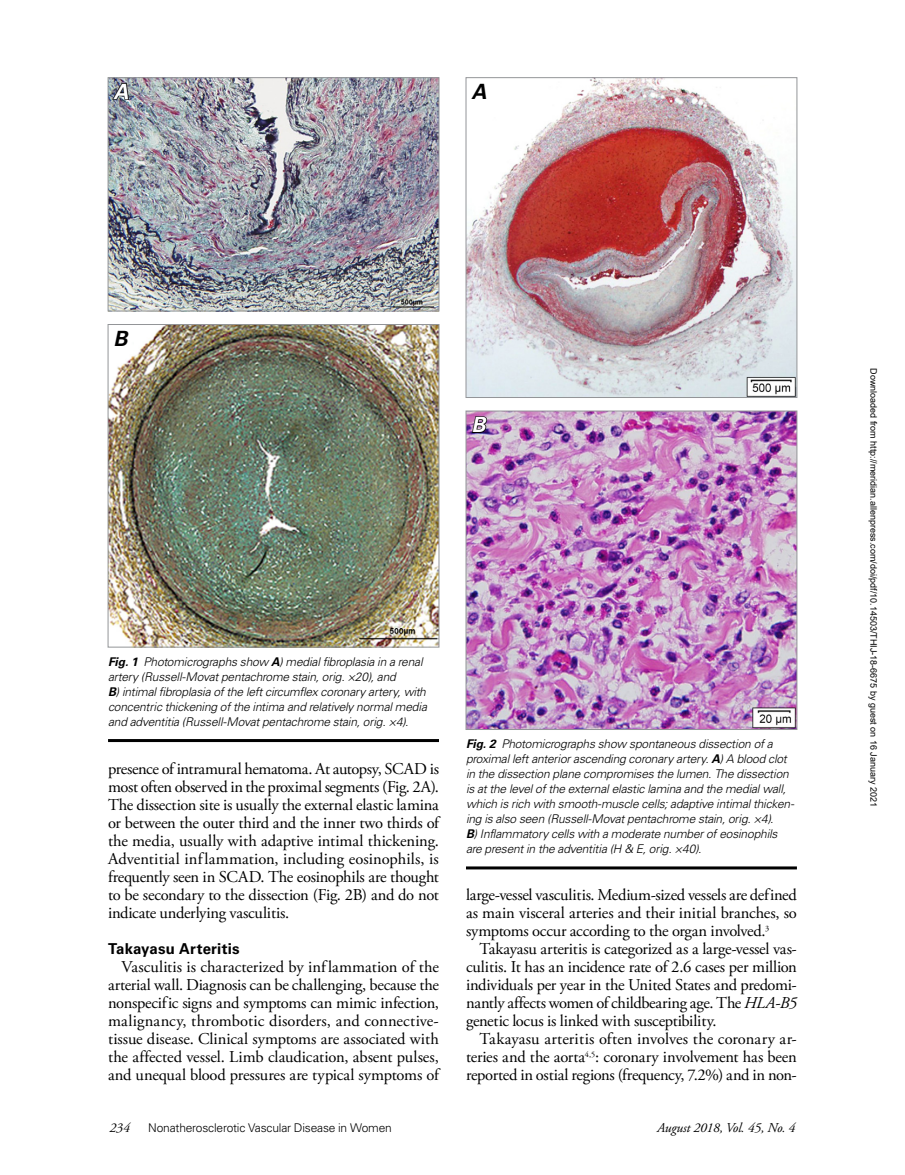
<style>
.page{position:relative;width:905px;height:1175px;background:#fff}
.page>*{position:absolute;margin:0;border:0;box-sizing:border-box;transform-origin:0 0}
.t1{font:italic 700 21px "Univers LT";color:#fff}
.t2{font:italic 700 21px "Univers LT";color:#000}
.t3{font:16.5px/18px "Adobe Garamond Pro";letter-spacing:-.015em;color:#000;text-align:justify}
.t4{font:700 15px "Univers LT";letter-spacing:.01em;color:#000}
.t5{font:italic 13.5px "Adobe Garamond";letter-spacing:-.01em;color:#000}
.t6{font:italic 300 12px/15px "Univers LT";letter-spacing:-.015em;color:#000}
.t7{font:300 12px "Univers LT";letter-spacing:-.015em;color:#000}
.t8{font:9px "Arial";color:#000}
.s1{font-weight:700}
.s2{font-style:italic}
</style>
<div class="page">
<img style="left:110px;top:79px;width:327px;height:230px">
<div style="left:108px;top:77px;width:331px;height:234px;border:1px solid #939598"></div>
<img style="left:110px;top:326px;width:327px;height:319px">
<div style="left:108px;top:324px;width:331px;height:323px;border:1px solid #939598"></div>
<img style="left:467px;top:79px;width:328px;height:317px">
<div style="left:465px;top:77px;width:332px;height:321px;border:1px solid #939598"></div>
<img style="left:467px;top:412px;width:328px;height:316px">
<div style="left:465px;top:410px;width:332px;height:320px;border:1px solid #939598"></div>
<svg style="left:111px;top:82px;width:19px;height:18px"></svg>
<svg style="left:471px;top:415px;width:16px;height:19px"></svg>
<hr style="left:108px;top:739px;width:331px;height:3px;background:#000">
<hr style="left:466px;top:866px;width:330px;height:3px;background:#000">
<p class="t1" style="left:113px;top:79px;width:17px">A</p>
<p class="t2" style="left:471px;top:79px;width:17px">A</p>
<p class="t2" style="left:113px;top:326px;width:16px">B</p>
<p class="t1" style="left:471px;top:412px;width:16px">B</p>
<p class="t6" style="left:108px;top:654px;width:320px"><span class="s1">Fig. 1</span> Photomicrographs show <span class="s1">A</span>) medial fibroplasia in a renal artery (Russell-Movat pentachrome stain, orig. ×20), and<br><span class="s1">B</span>) intimal fibroplasia of the left circumflex coronary artery, with concentric thickening of the intima and relatively normal media and adventitia (Russell-Movat pentachrome stain, orig. ×4).</p>
<p class="t3" style="left:108px;top:760px;width:332px">presence of intramural hematoma. At autopsy, SCAD is most often observed in the proximal segments (Fig. 2A).<br>The dissection site is usually the external elastic lamina or between the outer third and the inner two thirds of the media, usually with adaptive intimal thickening.<br>Adventitial inf lammation, including eosinophils, is frequently seen in SCAD. The eosinophils are thought to be secondary to the dissection (Fig. 2B) and do not indicate underlying vasculitis.</p>
<p class="t4" style="left:108px;top:940px;width:133px">Takayasu Arteritis</p>
<p class="t3" style="left:108px;top:958px;width:332px;text-indent:13px">Vasculitis is characterized by inflammation of the arterial wall. Diagnosis can be challenging, because the nonspecific signs and symptoms can mimic infection, malignancy, thrombotic disorders, and connective&shy;tissue disease. Clinical symptoms are associated with the affected vessel. Limb claudication, absent pulses, and unequal blood pressures are typical symptoms of</p>
<p class="t6" style="left:466px;top:736px;width:330px"><span class="s1">Fig. 2</span> Photomicrographs show spontaneous dissection of a proximal left anterior ascending coronary artery. <span class="s1">A</span>) A blood clot in the dissection plane compromises the lumen. The dissection is at the level of the external elastic lamina and the medial wall, which is rich with smooth-muscle cells; adaptive intimal thicken&shy;ing is also seen (Russell-Movat pentachrome stain, orig. ×4).<br><span class="s1">B</span>) Inflammatory cells with a moderate number of eosinophils are present in the adventitia (H &amp; E, orig. ×40).</p>
<p class="t3" style="left:466px;top:886px;width:332px">large-vessel vasculitis. Medium-sized vessels are defined as main visceral arteries and their initial branches, so symptoms occur according to the organ involved.<sup>3</sup></p>
<p class="t3" style="left:466px;top:940px;width:332px;text-indent:13px">Takayasu arteritis is categorized as a large-vessel vas&shy;culitis. It has an incidence rate of 2.6 cases per million individuals per year in the United States and predomi&shy;nantly affects women of childbearing age. The <span class="s2">HLA-B5 </span>genetic locus is linked with susceptibility.</p>
<p class="t3" style="left:466px;top:1030px;width:332px;text-indent:13px">Takayasu arteritis often involves the coronary ar&shy;teries and the aorta<sup>4,5</sup>: coronary involvement has been reported in ostial regions (frequency, 7.2%) and in non-</p>
<p class="t5" style="left:110px;top:1120px;width:22px">234</p>
<p class="t7" style="left:148px;top:1120px;width:245px">Nonatherosclerotic Vascular Disease in Women</p>
<p class="t5" style="left:657px;top:1120px;width:140px">August 2018, Vol. 45, No. 4</p>
<p class="t8" style="left:877px;top:368px;width:440px;rotate:90deg">Downloaded from http://meridian.allenpress.com/doi/pdf/10.14503/THIJ-18-6675 by guest on 16 January 2021</p>
</div>
